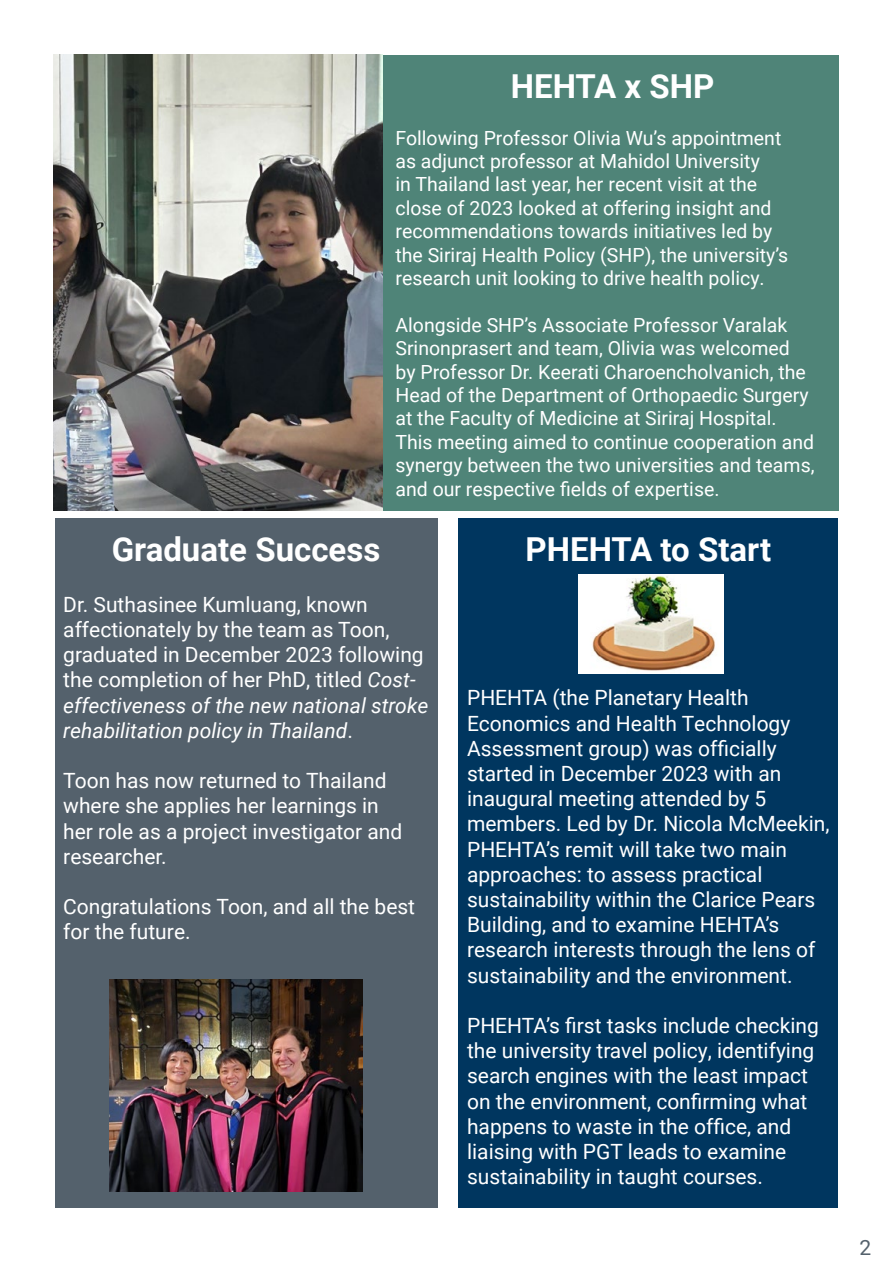
<style>
.page{position:relative;width:893px;height:1263px;background:#fff}
.page>*{position:absolute;margin:0;border:0;box-sizing:border-box;transform-origin:0 0}
.Subheading{font:700 33px "Roboto";color:#fff}
.Paragraph_Style_1{font:21px/25.2px "Roboto";color:#fff}
.t1{font:21px "Roboto";color:#54616c}
.Paragraph_Style_1-2{font:19.5px/23.4px "Roboto";color:#fff}
.s1{font-style:italic}
</style>
<div class="page">
<div style="left:357px;top:55px;width:481px;height:455px;background:#4f8478"></div>
<div style="left:55px;top:518px;width:382px;height:690px;background:#54616c"></div>
<div style="left:459px;top:518px;width:379px;height:690px;background:#00365f"></div>
<img style="left:54px;top:55px;width:329px;height:455px">
<img style="left:109px;top:980px;width:254px;height:211px">
<img style="left:579px;top:574px;width:144px;height:99px">
<h1 class="Subheading" style="left:511px;top:63px;width:205px">HEHTA x SHP</h1>
<p class="Paragraph_Style_1-2" style="left:395px;top:125px;width:394px">Following Professor Olivia Wu’s appointment as adjunct professor at Mahidol University<br>in Thailand last year, her recent visit at the close of 2023 looked at offering insight and recommendations towards initiatives led by the Siriraj Health Policy (SHP), the university’s research unit looking to drive health policy.</p>
<p class="Paragraph_Style_1-2" style="left:395px;top:312px;width:421px">Alongside SHP’s Associate Professor Varalak Srinonprasert and team, Olivia was welcomed by Professor Dr. Keerati Charoencholvanich, the Head of the Department of Orthopaedic Surgery at the Faculty of Medicine at Siriraj Hospital.<br>This meeting aimed to continue cooperation and synergy between the two universities and teams, and our respective fields of expertise.</p>
<h1 class="Subheading" style="left:112px;top:526px;width:270px">Graduate Success</h1>
<p class="Paragraph_Style_1" style="left:63px;top:591px;width:367px">Dr. Suthasinee Kumluang, known affectionately by the team as Toon, graduated in December 2023 following the completion of her PhD, titled <span class="s1">Cost&shy;effectiveness of the new national stroke rehabilitation policy in Thailand</span>.</p>
<p class="Paragraph_Style_1" style="left:63px;top:767px;width:340px">Toon has now returned to Thailand where she applies her learnings in her role as a project investigator and researcher.</p>
<p class="Paragraph_Style_1" style="left:63px;top:893px;width:353px">Congratulations Toon, and all the best for the future.</p>
<h1 class="Subheading" style="left:526px;top:526px;width:247px">PHEHTA to Start</h1>
<p class="Paragraph_Style_1" style="left:467px;top:684px;width:364px">PHEHTA (the Planetary Health Economics and Health Technology Assessment group) was officially started in December 2023 with an inaugural meeting attended by 5 members. Led by Dr. Nicola McMeekin, PHEHTA’s remit will take two main approaches: to assess practical sustainability within the Clarice Pears Building, and to examine HEHTA’s research interests through the lens of sustainability and the environment.</p>
<p class="Paragraph_Style_1" style="left:467px;top:1012px;width:353px">PHEHTA’s first tasks include checking the university travel policy, identifying search engines with the least impact on the environment, confirming what happens to waste in the office, and liaising with PGT leads to examine sustainability in taught courses.</p>
<p class="t1" style="left:859px;top:1233px;width:13px">2</p>
</div>
